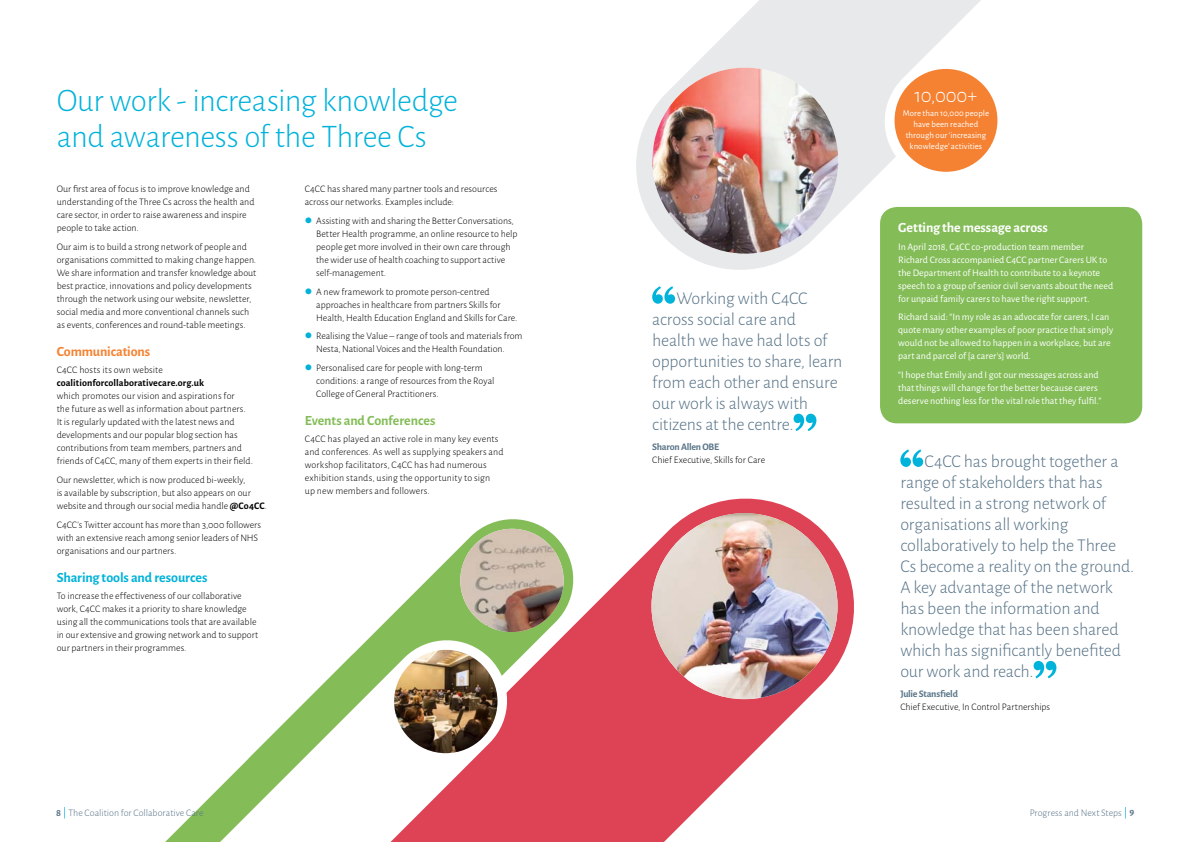
<style>
.page{position:relative;width:1191px;height:842px;background:#fff}
.page>*{position:absolute;margin:0;border:0;box-sizing:border-box;transform-origin:0 0}
.t1{font:300 33px/36px "Alegreya Sans";letter-spacing:-.015em;color:#00b2da}
.t2{font:300 20.5px "Alegreya Sans";color:#fff}
.t3{font:300 18px/21px "Alegreya Sans";letter-spacing:-.01em;color:#577387}
.t4{font:700 14px "Alegreya Sans";letter-spacing:-.01em;color:#00b2da}
.t5{font:700 14px "Alegreya Sans";letter-spacing:-.005em;color:#fff}
.t6{font:700 14px "Alegreya Sans";letter-spacing:-.01em;color:#84bd58}
.t7{font:700 14px "Alegreya Sans";letter-spacing:-.01em;color:#f58231}
.t8{font:300 10px/13px "Alegreya Sans";color:#000}
.t9{font:10px/13px "Alegreya Sans";color:#fff}
.t10{font:300 10px "Alegreya Sans";color:#577387}
.t11{font:700 10px "Alegreya Sans";letter-spacing:.01em;color:#000}
.t12{font:700 10px "Alegreya Sans";letter-spacing:-.025em;color:#597588}
.t13{font:8.8px/11.1px "Alegreya Sans";letter-spacing:.005em;color:#fff;text-align:center}
.s1{font-weight:700}
.s2{color:#00b2da}
</style>
<div class="page">
<div style="left:880px;top:207px;width:262px;height:216px;background:#84bd58;border-radius:17px"></div>
<svg style="left:579px;top:498px;width:275px;height:344px;fill:#dd4355"></svg>
<svg style="left:636px;top:0;width:507px;height:280px"></svg>
<svg style="left:373px;top:519px;width:206px;height:323px"></svg>
<img style="left:460px;top:529px;width:103px;height:103px;border-radius:52px">
<svg style="left:165px;top:634px;width:348px;height:208px"></svg>
<img style="left:394px;top:650px;width:103px;height:103px;border-radius:52px">
<svg style="left:879px;top:0;width:264px;height:187px"></svg>
<div style="left:894px;top:69px;width:103px;height:103px;background:#f58232;border-radius:50%"></div>
<img style="left:652px;top:68px;width:186px;height:186px;border-radius:92px">
<svg style="left:900px;top:449px;width:23px;height:18px"></svg>
<svg style="left:1033px;top:661px;width:23px;height:17px"></svg>
<svg style="left:652px;top:286px;width:23px;height:18px"></svg>
<svg style="left:793px;top:414px;width:23px;height:17px"></svg>
<img style="left:651px;top:513px;width:186px;height:186px;border-radius:93px">
<svg style="left:1125px;top:807px;width:1px;height:12px"></svg>
<svg style="left:64px;top:807px;width:1px;height:12px"></svg>
<h1 class="t1" style="left:57px;top:82px;width:402px">Our work - increasing knowledge and awareness of the Three Cs</h1>
<p class="t8" style="left:57px;top:182px;width:199px">Our first area of focus is to improve knowledge and understanding of the Three Cs across the health and care sector, in order to raise awareness and inspire people to take action.</p>
<p class="t8" style="left:57px;top:240px;width:201px">Our aim is to build a strong network of people and organisations committed to making change happen.<br>We share information and transfer knowledge about best practice, innovations and policy developments through the network using our website, newsletter, social media and more conventional channels such as events, conferences and round-table meetings.</p>
<h3 class="t7" style="left:57px;top:341px;width:95px">Communications</h3>
<p class="t8" style="left:57px;top:363px;width:108px">C4CC hosts its own website</p>
<p class="t11" style="left:57px;top:376px;width:149px">coalitionforcollaborativecare.org.uk</p>
<p class="t8" style="left:57px;top:389px;width:198px">which promotes our vision and aspirations for<br>the future as well as information about partners.<br>It is regularly updated with the latest news and developments and our popular blog section has contributions from team members, partners and friends of C4CC, many of them experts in their field.</p>
<p class="t8" style="left:57px;top:473px;width:212px">Our newsletter, which is now produced bi-weekly,<br>is available by subscription, but also appears on our website and through our social media handle <span class="s1">@Co4CC</span>.</p>
<p class="t8" style="left:57px;top:518px;width:206px">C4CC’s Twitter account has more than 3,000 followers with an extensive reach among senior leaders of NHS organisations and our partners.</p>
<h3 class="t4" style="left:57px;top:567px;width:152px">Sharing tools and resources</h3>
<p class="t8" style="left:57px;top:589px;width:203px">To increase the effectiveness of our collaborative work, C4CC makes it a priority to share knowledge using all the communications tools that are available in our extensive and growing network and to support our partners in their programmes.</p>
<p class="t8" style="left:305px;top:182px;width:194px">C4CC has shared many partner tools and resources across our networks. Examples include:</p>
<p class="t8" style="left:316px;top:214px;width:203px;text-indent:-11px"><span class="s2">●</span> Assisting with and sharing the Better Conversations, Better Health programme, an online resource to help people get more involved in their own care through the wider use of health coaching to support active self-management.</p>
<p class="t8" style="left:316px;top:285px;width:203px;text-indent:-11px"><span class="s2">●</span> A new framework to promote person-centred approaches in healthcare from partners Skills for<br>Health, Health Education England and Skills for Care.</p>
<p class="t8" style="left:316px;top:329px;width:208px;text-indent:-11px"><span class="s2">●</span> Realising the Value – range of tools and materials from<br>Nesta, National Voices and the Health Foundation.</p>
<p class="t8" style="left:316px;top:361px;width:180px;text-indent:-11px"><span class="s2">●</span> Personalised care for people with long-term conditions: a range of resources from the Royal<br>College of General Practitioners.</p>
<h3 class="t6" style="left:305px;top:410px;width:132px">Events and Conferences</h3>
<p class="t8" style="left:305px;top:432px;width:200px">C4CC has played an active role in many key events and conferences. As well as supplying speakers and workshop facilitators, C4CC has had numerous exhibition stands, using the opportunity to sign<br>up new members and followers.</p>
<h3 class="t3" style="left:652px;top:287px;width:192px;text-indent:24px">Working with C4CC across social care and health we have had lots of opportunities to share, learn from each other and ensure our work is always with citizens at the centre.</h3>
<p class="t12" style="left:652px;top:439px;width:68px">Sharon Allen OBE</p>
<p class="t8" style="left:652px;top:453px;width:114px">Chief Executive, Skills for Care</p>
<h2 class="t2" style="left:914px;top:82px;width:64px">10,000+</h2>
<p class="t13" style="left:902px;top:107px;width:88px">More than 10,000 people have been reached through our ‘increasing knowledge’ activities</p>
<h3 class="t5" style="left:898px;top:218px;width:151px">Getting the message across</h3>
<p class="t9" style="left:898px;top:239px;width:217px">In April 2018, C4CC co-production team member Richard Cross accompanied C4CC partner Carers UK to the Department of Health to contribute to a keynote speech to a group of senior civil servants about the need for unpaid family carers to have the right support.</p>
<p class="t9" style="left:898px;top:310px;width:217px">Richard said: “In my role as an advocate for carers, I can quote many other examples of poor practice that simply would not be allowed to happen in a workplace, but are part and parcel of [a carer’s] world.</p>
<p class="t9" style="left:898px;top:368px;width:205px">“I hope that Emily and I got our messages across and that things will change for the better because carers deserve nothing less for the vital role that they fulfil.”</p>
<p class="t3" style="left:900px;top:450px;width:235px;text-indent:24px">C4CC has brought together a range of stakeholders that has resulted in a strong network of organisations all working collaboratively to help the Three<br>Cs become a reality on the ground.<br>A key advantage of the network has been the information and knowledge that has been shared which has significantly benefited our work and reach.</p>
<p class="t12" style="left:900px;top:686px;width:59px">Julie Stansfield</p>
<p class="t8" style="left:900px;top:700px;width:151px">Chief Executive, In Control Partnerships</p>
<p class="t10" style="left:56px;top:806px;width:149px"><span class="s1">8</span> The Coalition for Collaborative Care</p>
<p class="t10" style="left:1029px;top:806px;width:106px">Progress and Next Steps <span class="s1">9</span></p>
</div>
